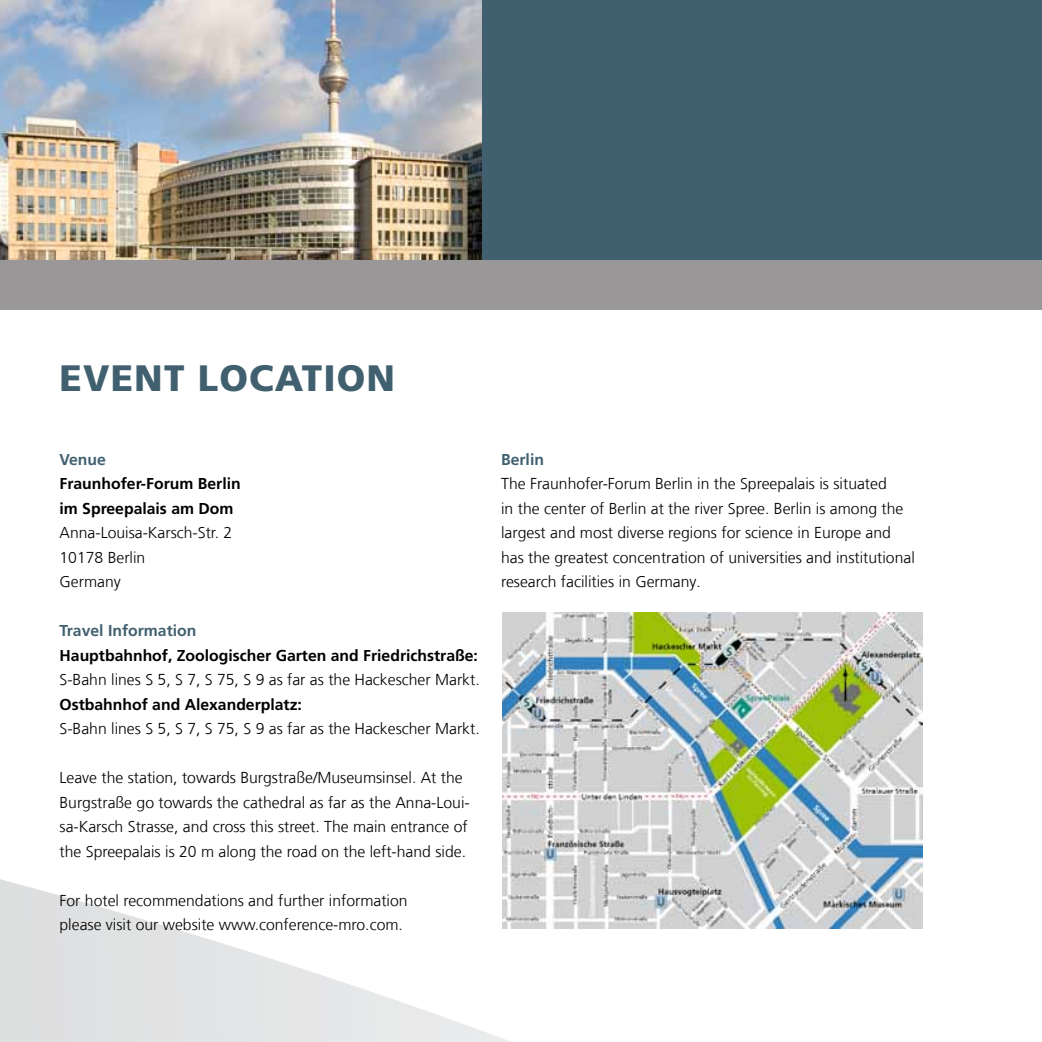
<style>
.page{position:relative;width:1042px;height:1042px;background:#fff}
.page>*{position:absolute;margin:0;border:0;box-sizing:border-box;transform-origin:0 0}
.t1{font:900 36.75px "Frutiger LT Com";letter-spacing:.03em;color:#41606f}
.t2{font:300 15.75px/24.5px "Frutiger LT Com";color:#000}
.t3{font:700 15.75px/24.5px "Frutiger LT Com";color:#000}
.t4{font:700 15.75px "Frutiger LT Com";color:#41606f}
</style>
<div class="page">
<svg style="left:0;top:668px;width:923px;height:374px"></svg>
<div style="left:0;top:0;width:1042px;height:265px;background:#41606f"></div>
<img style="left:502px;top:613px;width:420px;height:316px">
<img style="left:0;top:0;width:481px;height:260px">
<div style="left:0;top:260px;width:1042px;height:49px;background:#999797"></div>
<h1 class="t1" style="left:60px;top:356px;width:337px">EVENT LOCATION</h1>
<p class="t4" style="left:60px;top:450px;width:48px">Venue</p>
<p class="t3" style="left:60px;top:471px;width:183px">Fraunhofer-Forum Berlin im Spreepalais am Dom</p>
<p class="t2" style="left:60px;top:520px;width:174px">Anna-Louisa-Karsch-Str. 2<br>10178 Berlin<br>Germany</p>
<p class="t4" style="left:60px;top:621px;width:138px">Travel Information</p>
<p class="t3" style="left:60px;top:643px;width:420px">Hauptbahnhof, Zoologischer Garten and Friedrichstraße:</p>
<p class="t2" style="left:60px;top:667px;width:422px">S-Bahn lines S 5, S 7, S 75, S 9 as far as the Hackescher Markt.</p>
<p class="t3" style="left:60px;top:692px;width:244px">Ostbahnhof and Alexanderplatz:</p>
<p class="t2" style="left:60px;top:716px;width:422px">S-Bahn lines S 5, S 7, S 75, S 9 as far as the Hackescher Markt.</p>
<p class="t2" style="left:60px;top:765px;width:412px">Leave the station, towards Burgstraße/M useumsinsel. At the Burgstraße go towards the cathedral as far as the Anna-Loui&shy;sa-Karsch Strasse, and cross this street. The main entrance of the Spreepalais is 20 m along the road on the left-hand side.</p>
<p class="t2" style="left:60px;top:888px;width:349px">For hotel recommendations and further information please visit our website www.conference-mro.com.</p>
<p class="t4" style="left:501px;top:450px;width:44px">Berlin</p>
<p class="t2" style="left:501px;top:471px;width:415px">The Fraunhofer-Forum Berlin in the Spreepalais is situated<br>in the center of Berlin at the river Spree. Berlin is among the largest and most diverse regions for science in Europe and has the greatest concentration of universities and institutional research facilities in Germany.</p>
</div>
